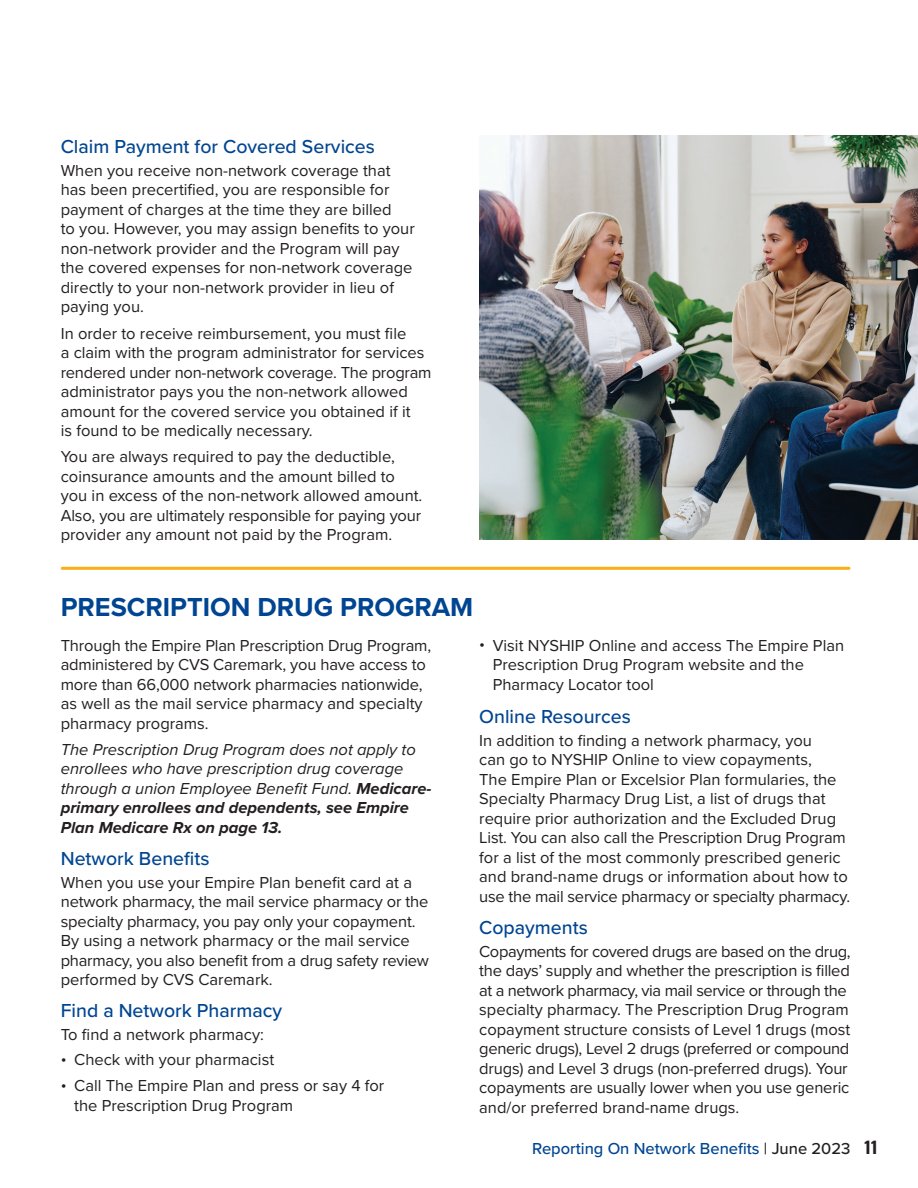
<style>
.page{position:relative;width:918px;height:1188px;background:#fff}
.page>*{position:absolute;margin:0;border:0;box-sizing:border-box;transform-origin:0 0}
.RO_2023_Section_Head{font:700 27px "Proxima Nova";color:#004591}
.RO_2023_Section_Head-2{font:500 19.5px "Proxima Nova";color:#004591}
.RO_2023_Body_11_13{font:16.5px/19.5px "Proxima Nova";color:#231f20}
.RO_2023_Body_11_13-2{font:italic 16.5px/19.5px "Proxima Nova";color:#231f20}
.t1{font:500 16.5px "Proxima Nova";color:#004591}
.s1{font-weight:700}
.s2{color:#231f20}
.s3{font-family:"Oswald";font-weight:700;color:#231f20}
</style>
<div class="page">
<hr style="left:62px;top:567px;width:787px;height:3px;background:#fbae17">
<img style="left:479px;top:135px;width:439px;height:405px">
<p class="RO_2023_Section_Head-2" style="left:61px;top:132px;width:316px">Claim Payment for Covered Services</p>
<p class="RO_2023_Body_11_13" style="left:61px;top:160px;width:356px">When you receive non-network coverage that has been precertified, you are responsible for payment of charges at the time they are billed<br>to you. However, you may assign benefits to your non-network provider and the Program will pay the covered expenses for non-network coverage directly to your non-network provider in lieu of paying you.</p>
<p class="RO_2023_Body_11_13" style="left:61px;top:323px;width:372px">In order to receive reimbursement, you must file<br>a claim with the program administrator for services rendered under non-network coverage. The program administrator pays you the non-network allowed amount for the covered service you obtained if it<br>is found to be medically necessary.</p>
<p class="RO_2023_Body_11_13" style="left:61px;top:446px;width:363px">You are always required to pay the deductible, coinsurance amounts and the amount billed to you in excess of the non-network allowed amount.<br>Also, you are ultimately responsible for paying your provider any amount not paid by the Program.</p>
<p class="RO_2023_Section_Head" style="left:61px;top:586px;width:414px">PRESCRIPTION DRUG PROGRAM</p>
<p class="RO_2023_Body_11_13" style="left:61px;top:635px;width:372px">Through the Empire Plan Prescription Drug Program, administered by CVS Caremark, you have access to more than 66,000 network pharmacies nationwide, as well as the mail service pharmacy and specialty pharmacy programs.</p>
<p class="RO_2023_Body_11_13-2" style="left:61px;top:739px;width:372px">The Prescription Drug Program does not apply to enrollees who have prescription drug coverage through a union Employee Benefit Fund. <span class="s1">Medicare&shy;primary enrollees and dependents, see Empire Plan Medicare Rx on page 13.</span></p>
<p class="RO_2023_Section_Head-2" style="left:61px;top:844px;width:150px">Network Benefits</p>
<p class="RO_2023_Body_11_13" style="left:61px;top:872px;width:370px">When you use your Empire Plan benefit card at a network pharmacy, the mail service pharmacy or the specialty pharmacy, you pay only your copayment.<br>By using a network pharmacy or the mail service pharmacy, you also benefit from a drug safety review performed by CVS Caremark.</p>
<p class="RO_2023_Section_Head-2" style="left:61px;top:996px;width:223px">Find a Network Pharmacy</p>
<p class="RO_2023_Body_11_13" style="left:61px;top:1024px;width:205px">To find a network pharmacy:</p>
<p class="RO_2023_Body_11_13" style="left:61px;top:1049px;width:215px">• Check with your pharmacist</p>
<p class="RO_2023_Body_11_13" style="left:74px;top:1075px;width:312px;text-indent:-14px">• Call The Empire Plan and press or say 4 for the Prescription Drug Program</p>
<p class="RO_2023_Body_11_13" style="left:493px;top:635px;width:353px;text-indent:-14px">• Visit NYSHIP Online and access The Empire Plan<br>Prescription Drug Program website and the<br>Pharmacy Locator tool</p>
<p class="RO_2023_Section_Head-2" style="left:479px;top:702px;width:153px">Online Resources</p>
<p class="RO_2023_Body_11_13" style="left:479px;top:730px;width:372px">In addition to finding a network pharmacy, you<br>can go to NYSHIP Online to view copayments,<br>The Empire Plan or Excelsior Plan formularies, the Specialty Pharmacy Drug List, a list of drugs that require prior authorization and the Excluded Drug List. You can also call the Prescription Drug Program for a list of the most commonly prescribed generic and brand-name drugs or information about how to use the mail service pharmacy or specialty pharmacy.</p>
<p class="RO_2023_Section_Head-2" style="left:479px;top:913px;width:110px">Copayments</p>
<p class="RO_2023_Body_11_13" style="left:479px;top:941px;width:373px">Copayments for covered drugs are based on the drug, the days’ supply and whether the prescription is filled at a network pharmacy, via mail service or through the specialty pharmacy. The Prescription Drug Program copayment structure consists of Level 1 drugs (most generic drugs), Level 2 drugs (preferred or compound drugs) and Level 3 drugs (non-preferred drugs). Your copayments are usually lower when you use generic and/or preferred brand-name drugs.</p>
<p class="t1" style="left:532px;top:1136px;width:347px">Reporting On Network Benefits <span class="s2">| June 2023</span> <span class="s3">11</span></p>
</div>
